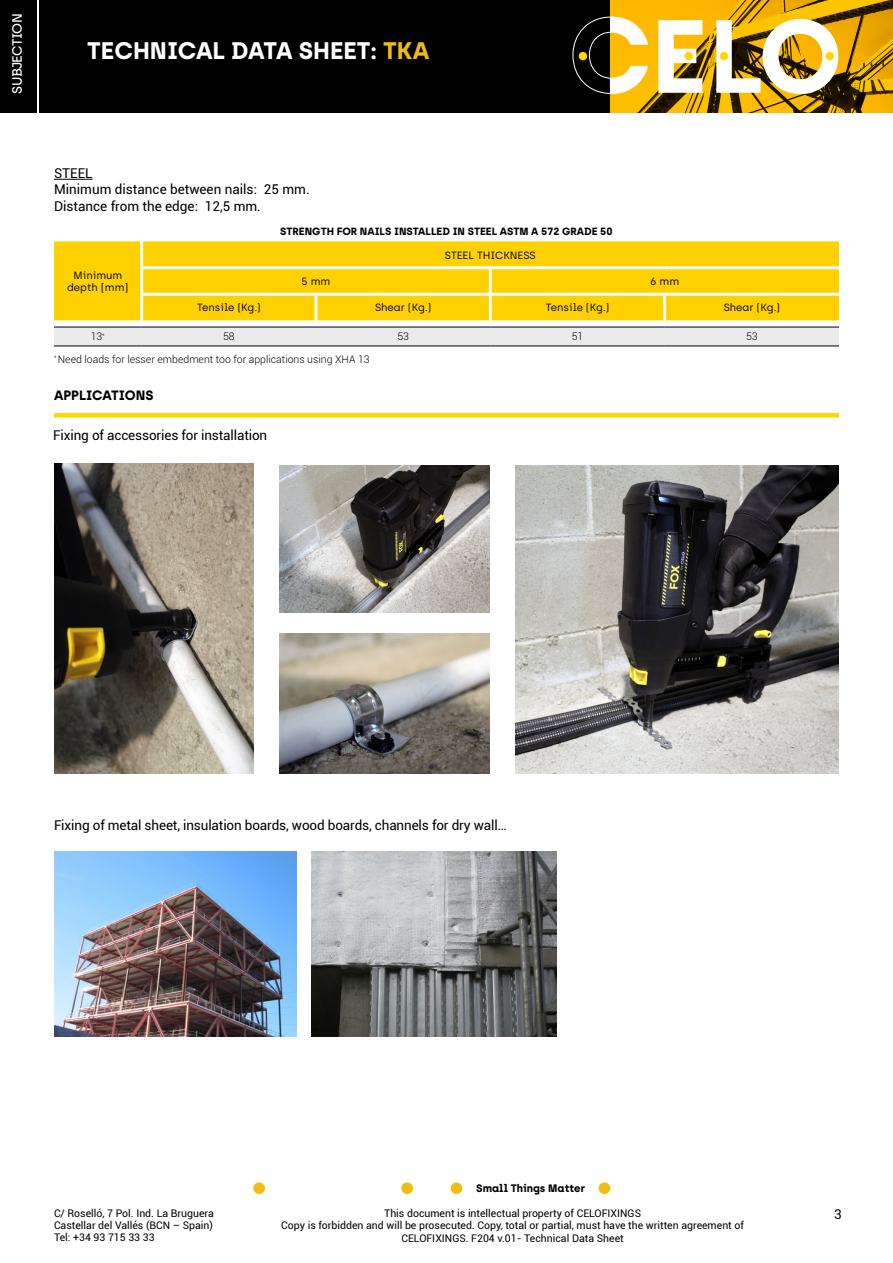
<style>
.page{position:relative;width:893px;height:1263px;background:#fff}
.page>*{position:absolute;margin:0;border:0;box-sizing:border-box;transform-origin:0 0}
.t1{font:700 24px "Archia";color:#fff}
.t2{font:13.5px/16.2px "Roboto";letter-spacing:-.01em;color:#000}
.t3{font:700 13.5px "Archia";color:#000}
.t4{font:500 13.5px "Archia";letter-spacing:-.05em;color:#fff}
.t5{font:700 10.8px "Archia";color:#000}
.t6{font:10.5px/12px "Roboto";color:#000;text-align:justify}
.t7{font:10.5px/12.6px "Archia";color:#000;text-align:center}
.t8{font:300 10.5px "Roboto";color:#000}
.t9{font:700 10.5px "Archia";color:#000}
.s1{color:#f2bd13}
</style>
<div class="page">
<img style="left:610px;top:0;width:283px;height:113px">
<div style="left:39px;top:0;width:571px;height:113px;background:#000"></div>
<svg style="left:658px;top:20px;width:44px;height:73px"></svg>
<svg style="left:716px;top:19px;width:122px;height:75px"></svg>
<div style="left:720px;top:52px;width:8px;height:8px;background:#ffd600;border-radius:50%"></div>
<div style="left:825px;top:52px;width:9px;height:8px;background:#ffd600;border-radius:50%"></div>
<div style="left:684px;top:52px;width:9px;height:8px;background:#ffd600;border-radius:50%"></div>
<svg style="left:573px;top:17px;width:75px;height:77px"></svg>
<hr style="left:54px;top:413px;width:785px;height:4px;background:#ffd600">
<hr style="left:54px;top:179px;width:39px;height:1px;background:#000">
<div style="left:54px;top:241px;width:785px;height:80px;background:#ffd100"></div>
<svg style="left:54px;top:326px;width:785px;height:20px;background:#dedede"></svg>
<hr style="left:140px;top:241px;width:3px;height:25px;background:#fff">
<hr style="left:314px;top:296px;width:3px;height:25px;background:#fff">
<hr style="left:663px;top:296px;width:3px;height:25px;background:#fff">
<hr style="left:140px;top:296px;width:3px;height:25px;background:#fff">
<hr style="left:489px;top:296px;width:3px;height:25px;background:#fff">
<hr style="left:140px;top:269px;width:3px;height:24px;background:#fff">
<hr style="left:489px;top:269px;width:3px;height:24px;background:#fff">
<hr style="left:140px;top:266px;width:176px;height:3px;background:#fff">
<hr style="left:316px;top:266px;width:174px;height:3px;background:#fff">
<hr style="left:490px;top:266px;width:175px;height:3px;background:#fff">
<hr style="left:665px;top:266px;width:174px;height:3px;background:#fff">
<hr style="left:140px;top:293px;width:176px;height:3px;background:#fff">
<hr style="left:316px;top:293px;width:174px;height:3px;background:#fff">
<hr style="left:490px;top:293px;width:175px;height:3px;background:#fff">
<hr style="left:665px;top:293px;width:174px;height:3px;background:#fff">
<hr style="left:54px;top:346px;width:88px;height:1px;background:#000">
<hr style="left:142px;top:346px;width:174px;height:1px;background:#000">
<hr style="left:316px;top:346px;width:174px;height:1px;background:#000">
<hr style="left:490px;top:346px;width:175px;height:1px;background:#000">
<hr style="left:665px;top:346px;width:174px;height:1px;background:#000">
<hr style="left:54px;top:327px;width:88px;height:1px;background:#000">
<hr style="left:142px;top:327px;width:174px;height:1px;background:#000">
<hr style="left:316px;top:327px;width:174px;height:1px;background:#000">
<hr style="left:490px;top:327px;width:175px;height:1px;background:#000">
<hr style="left:665px;top:327px;width:174px;height:1px;background:#000">
<div style="left:451px;top:1182px;width:11px;height:12px;background:#f2bd13;border-radius:50%"></div>
<div style="left:599px;top:1182px;width:11px;height:12px;background:#f2bd13;border-radius:50%"></div>
<div style="left:253px;top:1182px;width:12px;height:12px;background:#f2bd13;border-radius:50%"></div>
<div style="left:401px;top:1182px;width:12px;height:12px;background:#f2bd13;border-radius:50%"></div>
<div style="left:0;top:0;width:36px;height:113px;background:#000"></div>
<img style="left:54px;top:852px;width:243px;height:184px">
<img style="left:311px;top:852px;width:246px;height:184px">
<img style="left:279px;top:465px;width:210px;height:147px">
<img style="left:279px;top:633px;width:210px;height:140px">
<img style="left:54px;top:463px;width:199px;height:310px">
<img style="left:515px;top:465px;width:324px;height:308px">
<p class="t4" style="left:9px;top:94px;width:82px;rotate:-90deg">SUBJECTION</p>
<h1 class="t1" style="left:87px;top:36px;width:344px">TECHNICAL DATA SHEET: <span class="s1">TKA</span></h1>
<p class="t2" style="left:54px;top:165px;width:257px">STEEL<br>Minimum distance between nails: 25 mm.<br>Distance from the edge: 12,5 mm.</p>
<p class="t9" style="left:280px;top:225px;width:334px">STRENGTH FOR NAILS INSTALLED IN STEEL ASTM A 572 GRADE 50</p>
<p class="t7" style="left:67px;top:269px;width:63px">Minimum depth [mm]</p>
<p class="t7" style="left:445px;top:248px;width:92px">STEEL THICKNESS</p>
<p class="t7" style="left:302px;top:275px;width:30px">5 mm</p>
<p class="t7" style="left:650px;top:275px;width:31px">6 mm</p>
<p class="t7" style="left:197px;top:301px;width:65px">Tensile (Kg.)</p>
<p class="t7" style="left:375px;top:301px;width:58px">Shear (Kg.)</p>
<p class="t7" style="left:546px;top:301px;width:65px">Tensile (Kg.)</p>
<p class="t7" style="left:724px;top:301px;width:58px">Shear (Kg.)</p>
<p class="t8" style="left:91px;top:329px;width:15px">13<sup>*</sup></p>
<p class="t8" style="left:223px;top:329px;width:13px">58</p>
<p class="t8" style="left:397px;top:329px;width:13px">53</p>
<p class="t8" style="left:572px;top:329px;width:13px">51</p>
<p class="t8" style="left:746px;top:329px;width:13px">53</p>
<p class="t8" style="left:54px;top:351px;width:317px"><sup>*</sup> Need loads for lesser embedment too for applications using XHA 13</p>
<p class="t3" style="left:54px;top:387px;width:101px">APPLICATIONS</p>
<p class="t2" style="left:53px;top:427px;width:216px">Fixing of accessories for installation</p>
<p class="t2" style="left:54px;top:817px;width:454px">Fixing of metal sheet, insulation boards, wood boards, channels for dry wall…</p>
<p class="t6" style="left:54px;top:1207px;width:162px">C/ Roselló, 7 Pol. Ind. La Bruguera Castellar del Vallés (BCN – Spain)<br>Tel: +34 93 715 33 33</p>
<p class="t5" style="left:476px;top:1181px;width:111px">Small Things Matter</p>
<p class="t6" style="left:281px;top:1206px;width:464px;line-height:12.6px;text-align:center">This document is intellectual property of CELOFIXINGS<br>Copy is forbidden and will be prosecuted. Copy, total or partial, must have the written agreement of<br>CELOFIXINGS. F204 v.01- Technical Data Sheet</p>
<p class="t2" style="left:834px;top:1206px;width:9px">3</p>
</div>
